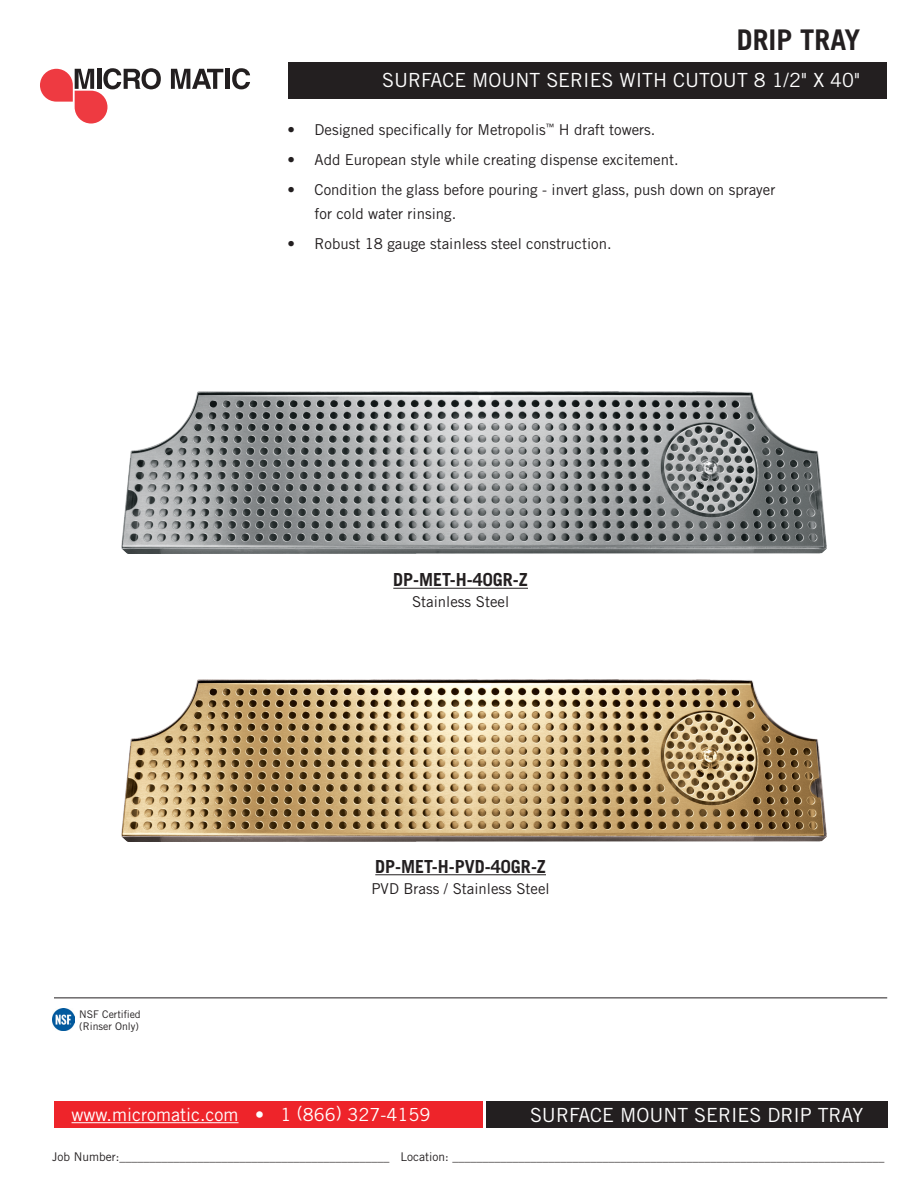
<style>
.page{position:relative;width:918px;height:1188px;background:#fff}
.page>*{position:absolute;margin:0;border:0;box-sizing:border-box;transform-origin:0 0}
.t1{font:700 28.5px "Trade Gothic LT Std";color:#231f20}
.t2{font:19.5px "Trade Gothic LT Std";color:#fff}
.t3{font:700 18px "Trade Gothic LT Std";color:#231f20}
.t4{font:18px "Trade Gothic LT Std";color:#fff}
.t5{font:15px/24px "Trade Gothic LT Std";color:#231f20}
.t6{font:12px "Trade Gothic LT Std";color:#231f20}
.t7{font:10.5px "Trade Gothic LT Std";color:#231f20}
</style>
<div class="page">
<div style="left:288px;top:62px;width:599px;height:37px;background:#231f20"></div>
<svg style="left:40px;top:68px;width:121px;height:56px"></svg>
<svg style="left:171px;top:69px;width:52px;height:20px"></svg>
<hr style="left:225px;top:69px;width:4px;height:20px;background:#231f20">
<svg style="left:232px;top:68px;width:18px;height:21px"></svg>
<div style="left:54px;top:1101px;width:428px;height:27px;background:#ee242a"></div>
<div style="left:486px;top:1101px;width:401px;height:27px;background:#231f20"></div>
<hr style="left:54px;top:998px;width:833px;height:1px;background:#231f20">
<hr style="left:72px;top:1122px;width:167px;height:1px;background:#fff">
<img style="left:53px;top:1009px;width:22px;height:22px">
<hr style="left:393px;top:588px;width:135px;height:1px;background:#231f20">
<img style="left:122px;top:391px;width:705px;height:162px">
<hr style="left:375px;top:874px;width:171px;height:1px;background:#231f20">
<img style="left:122px;top:679px;width:705px;height:162px">
<h1 class="t1" style="left:737px;top:22px;width:125px">DRIP TRAY</h1>
<p class="t2" style="left:382px;top:68px;width:480px">SURFACE MOUNT SERIES WITH CUTOUT 8 1/2" X 40"</p>
<p class="t5" style="left:288px;top:118px;width:369px">• Designed specifically for Metropolis<sup>™</sup> H draft towers.</p>
<p class="t5" style="left:288px;top:148px;width:393px">• Add European style while creating dispense excitement.</p>
<p class="t5" style="left:315px;top:178px;width:462px;text-indent:-27px">• Condition the glass before pouring - invert glass, push down on sprayer for cold water rinsing.</p>
<p class="t5" style="left:288px;top:232px;width:326px">• Robust 18 gauge stainless steel construction.</p>
<p class="t3" style="left:393px;top:569px;width:136px">DP-MET-H-40GR-Z</p>
<p class="t5" style="left:412px;top:590px;width:99px">Stainless Steel</p>
<p class="t7" style="left:79px;top:1007px;width:63px">NSF Certified</p>
<p class="t7" style="left:79px;top:1019px;width:61px">(Rinser Only)</p>
<p class="t3" style="left:375px;top:855px;width:172px">DP-MET-H-PVD-40GR-Z</p>
<p class="t5" style="left:371px;top:876px;width:180px">PVD Brass / Stainless Steel</p>
<p class="t4" style="left:72px;top:1104px;width:360px">www.micromatic.com • 1 (866) 327-4159</p>
<p class="t2" style="left:530px;top:1103px;width:335px">SURFACE MOUNT SERIES DRIP TRAY</p>
<p class="t6" style="left:52px;top:1150px;width:834px">Job Number:_____________________________________________ Location: ________________________________________________________________________</p>
</div>
